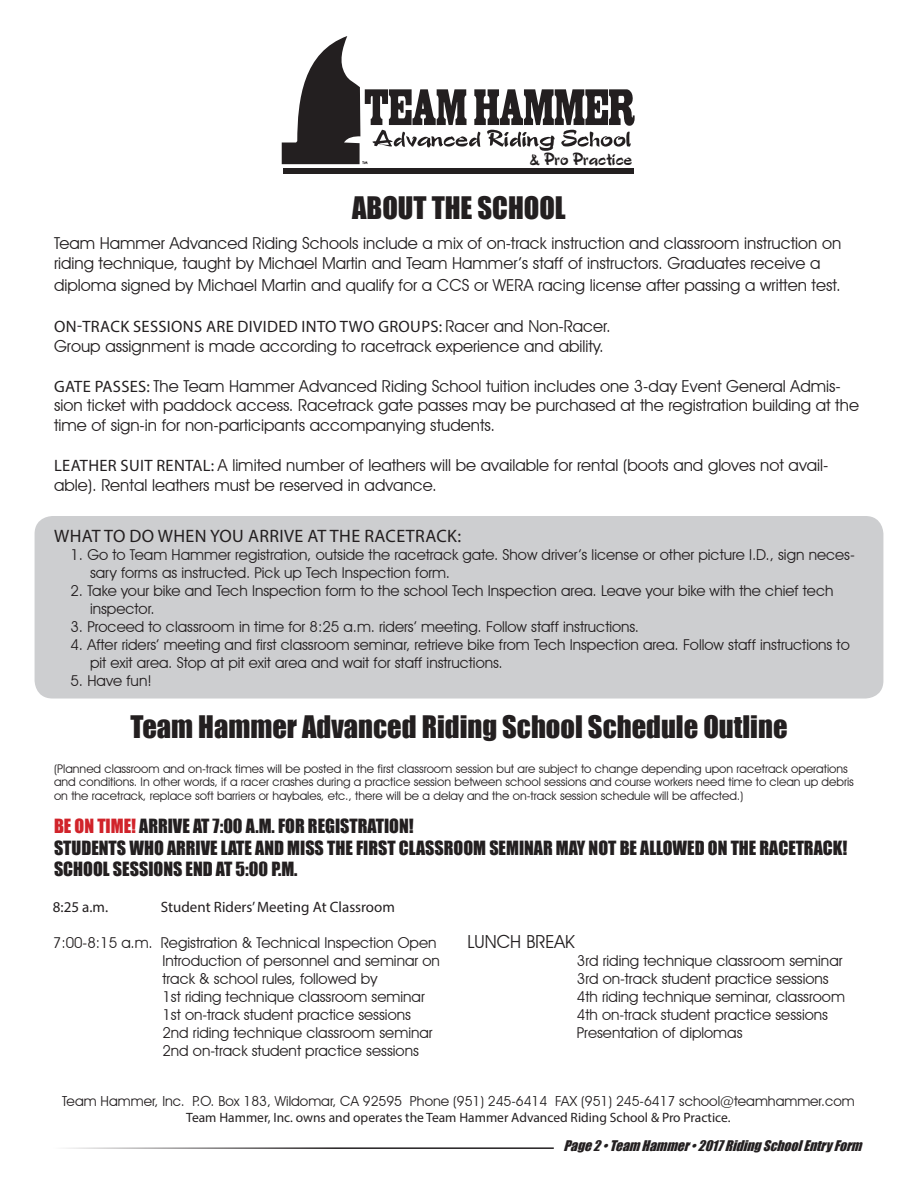
<style>
.page{position:relative;width:918px;height:1188px;background:#fff}
.page>*{position:absolute;margin:0;border:0;box-sizing:border-box;transform-origin:0 0}
.t1{font:28.5px "Impact";color:#231f20}
.t2{font:18px "Impact";color:#231f20}
.small_heading{font:18px "Myriad Pro";letter-spacing:.02em;color:#231f20}
.body_text{font:18px "Avant Garde IT Cby BT";color:#231f20}
.small_heading-2{font:16.5px/19.8px "Avant Garde IT Cby BT";color:#231f20}
.body_text-2{font:16.5px/19.8px "Avant Garde IT Cby BT";color:#231f20}
.small_heading-3{font:16.5px "Myriad Pro";letter-spacing:.02em;color:#231f20}
.t3{font:16.35px "Artifice SSK";color:#231f20}
.list{font:15px/18px "Avant Garde IT Cby BT";color:#231f20}
.body_text-3{font:15px/18px "Avant Garde IT Cby BT";color:#231f20}
.body_text-4{font:15px "Myriad Pro";color:#231f20}
.t4{font:13.8px "Avant Garde IT Cby BT";color:#231f20}
.t5{font:13.5px "Myriad Pro";color:#231f20}
.t6{font:italic 13.5px "Impact";color:#231f20}
.body_text-5{font:12px/13.5px "Avant Garde IT Cby BT";color:#231f20}
.s1{font-family:"Avant Garde IT Cby BT"}
.s2{font-family:"Myriad Pro"}
.s3{color:#d1232a}
</style>
<div class="page">
<hr style="left:53px;top:1147px;width:501px;height:2px;background:#231f20">
<div style="left:283px;top:169px;width:351px;height:5px;background:#231f20"></div>
<svg style="left:282px;top:36px;width:353px;height:128px"></svg>
<div style="left:35px;top:516px;width:848px;height:183px;background:#cdced0;border-radius:18px"></div>
<p class="t3" style="left:530px;top:153px;width:104px">&amp; Pro Practice</p>
<p class="t1" style="left:352px;top:186px;width:215px">ABOUT THE SCHOOL</p>
<p class="body_text-2" style="left:54px;top:234px;width:789px">Team Hammer Advanced Riding Schools include a mix of on-track instruction and classroom instruction on riding technique, taught by Michael Martin and Team Hammer’s staff of instructors. Graduates receive a</p>
<p class="body_text-2" style="left:54px;top:275px;width:788px">diploma signed by Michael Martin and qualify for a CCS or WERA racing license after passing a written test.</p>
<p class="small_heading-3" style="left:54px;top:317px;width:558px">ON-TRACK SESSIONS ARE DIVIDED INTO TWO GROUPS: <span class="s1">Racer and Non-Racer.</span></p>
<p class="small_heading-2" style="left:54px;top:336px;width:551px">Group assignment is made according to racetrack experience and ability.</p>
<p class="small_heading-2" style="left:54px;top:376px;width:807px"><span class="s2">GATE PASSES:</span> The Team Hammer Advanced Riding School tuition includes one 3-day Event General Admis&shy;sion ticket with paddock access. Racetrack gate passes may be purchased at the registration building at the time of sign-in for non-participants accompanying students.</p>
<p class="small_heading-2" style="left:54px;top:455px;width:776px"><span class="s2">LEATHER SUIT RENTAL:</span> A limited number of leathers will be available for rental (boots and gloves not avail&shy;able). Rental leathers must be reserved in advance.</p>
<p class="small_heading" style="left:54px;top:525px;width:409px">WHAT TO DO WHEN YOU ARRIVE AT THE RACETRACK:</p>
<p class="list" style="left:90px;top:545px;width:767px;text-indent:-20px">1. Go to Team Hammer registration, outside the racetrack gate. Show driver’s license or other picture I.D., sign neces&shy;sary forms as instructed. Pick up Tech Inspection form.</p>
<p class="list" style="left:90px;top:581px;width:745px;text-indent:-20px">2. Take your bike and Tech Inspection form to the school Tech Inspection area. Leave your bike with the chief tech inspector.</p>
<p class="list" style="left:70px;top:617px;width:570px">3. Proceed to classroom in time for 8:25 a.m. riders’ meeting. Follow staff instructions.</p>
<p class="list" style="left:90px;top:635px;width:761px;text-indent:-20px">4. After riders’ meeting and first classroom seminar, retrieve bike from Tech Inspection area. Follow staff instructions to pit exit area. Stop at pit exit area and wait for staff instructions.</p>
<p class="list" style="left:70px;top:671px;width:83px">5. Have fun!</p>
<p class="t1" style="left:130px;top:705px;width:659px">Team Hammer Advanced Riding School Schedule Outline</p>
<p class="body_text-5" style="left:54px;top:762px;width:801px">(Planned classroom and on-track times will be posted in the first classroom session but are subject to change depending upon racetrack operations and conditions. In other words, if a racer crashes during a practice session between school sessions and course workers need time to clean up debris on the racetrack, replace soft barriers or haybales, etc., there will be a delay and the on-track session schedule will be affected.)</p>
<p class="t2" style="left:54px;top:812px;width:361px"><span class="s3">BE ON TIME!</span> ARRIVE AT 7:00 A.M. FOR REGISTRATION!</p>
<p class="t2" style="left:54px;top:834px;width:795px">STUDENTS WHO ARRIVE LATE AND MISS THE FIRST CLASSROOM SEMINAR MAY NOT BE ALLOWED ON THE RACETRACK!</p>
<p class="t2" style="left:54px;top:855px;width:245px">SCHOOL SESSIONS END AT 5:00 P.M.</p>
<p class="body_text-4" style="left:53px;top:898px;width:57px">8:25 a.m.</p>
<p class="body_text-4" style="left:161px;top:898px;width:236px">Student Riders’ Meeting At Classroom</p>
<p class="body_text-3" style="left:53px;top:934px;width:385px">7:00-8:15 a.m. Registration &amp; Technical Inspection Open</p>
<p class="body_text-3" style="left:162px;top:952px;width:279px">Introduction of personnel and seminar on track &amp; school rules, followed by</p>
<p class="body_text-3" style="left:162px;top:988px;width:272px">1st riding technique classroom seminar 1st on-track student practice sessions 2nd riding technique classroom seminar 2nd on-track student practice sessions</p>
<p class="body_text" style="left:467px;top:931px;width:109px">LUNCH BREAK</p>
<p class="body_text-3" style="left:577px;top:952px;width:270px">3rd riding technique classroom seminar 3rd on-track student practice sessions 4th riding technique seminar, classroom 4th on-track student practice sessions Presentation of diplomas</p>
<p class="t4" style="left:62px;top:1092px;width:794px">Team Hammer, Inc. P.O. Box 183, Wildomar, CA 92595 Phone (951) 245-6414 FAX (951) 245-6417 school@teamhammer.com</p>
<p class="t5" style="left:186px;top:1109px;width:546px">Team Hammer, Inc. owns and operates the Team Hammer Advanced Riding School &amp; Pro Practice.</p>
<p class="t6" style="left:563px;top:1135px;width:305px">Page2•Team Hammer•2017RidingSchoolEntryForm</p>
</div>
